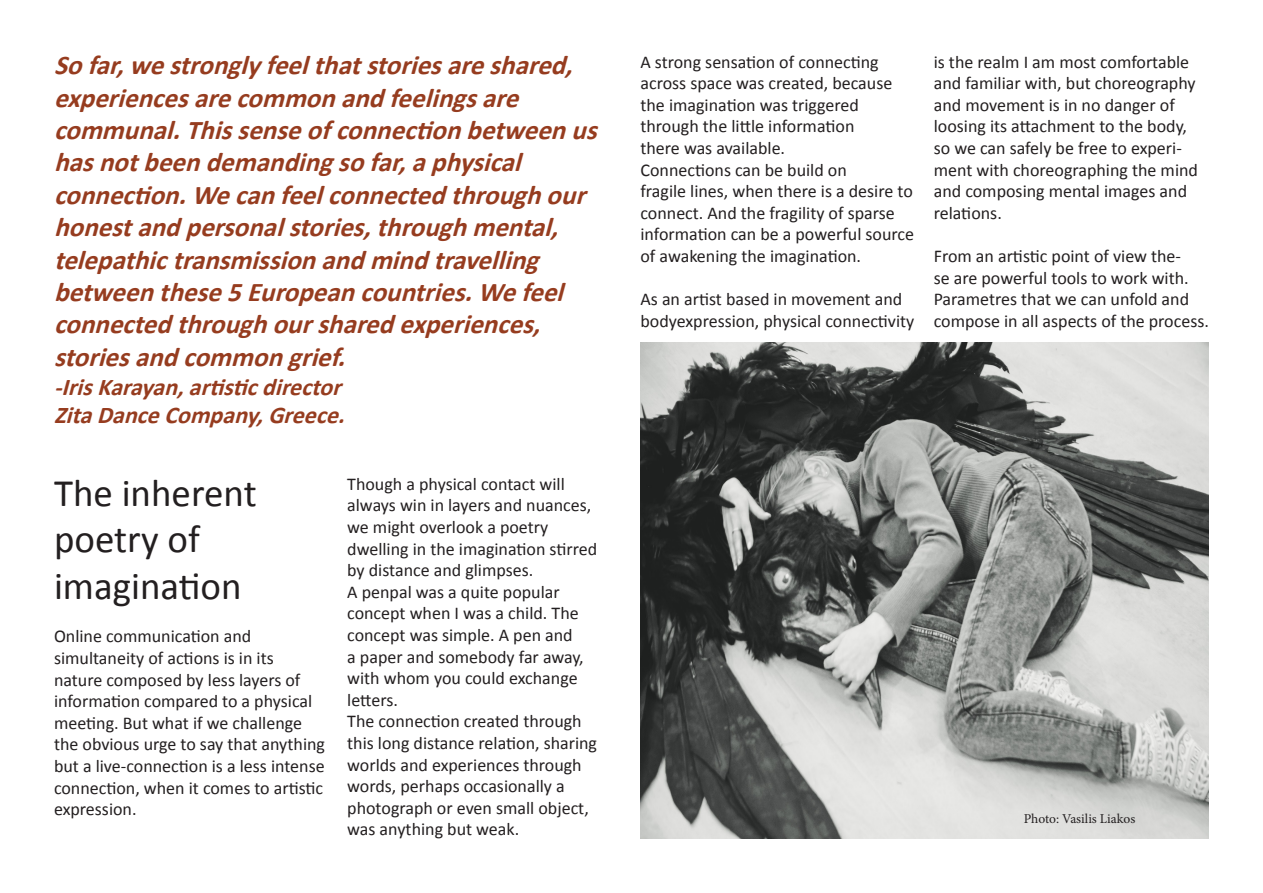
<style>
.page{position:relative;width:1263px;height:893px;background:#fff}
.page>*{position:absolute;margin:0;border:0;box-sizing:border-box;transform-origin:0 0}
.t1{font:39px "Calibri";color:#231f20}
.t2{font:italic 700 27px/32.4px "Calibri";color:#963c1f}
.t3{font:italic 700 24px "Calibri";color:#963c1f}
.t4{font:18px/21.6px "Calibri";color:#231f20}
.t5{font:13.5px "Minion Pro";letter-spacing:-.005em;color:#231f20}
</style>
<div class="page">
<img style="left:640px;top:342px;width:569px;height:497px">
<p class="t2" style="left:54px;top:48px;width:528px">Sofar,westronglyfeelthatstoriesareshared, experiencesarecommonandfeelingsare</p>
<p class="t2" style="left:54px;top:113px;width:552px">communal.Thissenseofconnectionbetweenus hasnotbeendemandingsofar,aphysical</p>
<p class="t2" style="left:54px;top:177px;width:541px">connection.Wecanfeelconnectedthroughour honestandpersonalstories,throughmental,</p>
<p class="t2" style="left:54px;top:242px;width:494px">telepathictransmissionandmindtravelling</p>
<p class="t2" style="left:54px;top:275px;width:519px">betweenthese5Europeancountries.Wefeel connectedthroughoursharedexperiences,</p>
<p class="t2" style="left:54px;top:339px;width:300px">storiesandcommongrief.</p>
<p class="t3" style="left:54px;top:372px;width:295px">-IrisKarayan,artisticdirector</p>
<p class="t3" style="left:54px;top:401px;width:299px">ZitaDanceCompany,Greece.</p>
<p class="t1" style="left:54px;top:468px;width:204px">The inherent</p>
<p class="t1" style="left:54px;top:515px;width:148px">poetry of</p>
<p class="t1" style="left:54px;top:562px;width:189px">imagination</p>
<p class="t4" style="left:54px;top:625px;width:199px">Online communication and</p>
<p class="t4" style="left:54px;top:646px;width:221px">simultaneity of actions is in its</p>
<p class="t4" style="left:54px;top:668px;width:273px">nature composed by less layers of information compared to a physical meeting. But what if we challenge the obvious urge to say that anything but a live-connection is a less intense connection, when it comes to artistic expression.</p>
<p class="t4" style="left:347px;top:472px;width:246px">Though a physical contact will always win in layers and nuances, we might overlook a poetry</p>
<p class="t4" style="left:347px;top:537px;width:251px">dwelling in the imagination stirred by distance and glimpses.</p>
<p class="t4" style="left:347px;top:580px;width:238px">A penpal was a quite popular concept when I was a child. The concept was simple. A pen and a paper and somebody far away, with whom you could exchange letters.</p>
<p class="t4" style="left:347px;top:710px;width:251px">The connection created through this long distance relation, sharing worlds and experiences through words, perhaps occasionally a photograph or even small object, was anything but weak.</p>
<p class="t4" style="left:640px;top:50px;width:253px">A strong sensation of connecting across space was created, because the imagination was triggered</p>
<p class="t4" style="left:640px;top:115px;width:215px">through the little information</p>
<p class="t4" style="left:640px;top:136px;width:146px">there was available.</p>
<p class="t4" style="left:640px;top:158px;width:208px">Connections can be build on</p>
<p class="t4" style="left:640px;top:179px;width:275px">fragile lines, when there is a desire to connect. And the fragility of sparse information can be a powerful source of awakening the imagination.</p>
<p class="t4" style="left:640px;top:287px;width:275px">As an artist based in movement and bodyexpression, physical connectivity</p>
<p class="t4" style="left:934px;top:50px;width:263px">is the realm I am most comfortable and familiar with, but choreography and movement is in no danger of</p>
<p class="t4" style="left:934px;top:115px;width:255px">loosing its attachment to the body,</p>
<p class="t4" style="left:934px;top:136px;width:266px">so we can safely be free to experi&shy;ment with choreographing the mind and composing mental images and</p>
<p class="t4" style="left:934px;top:201px;width:70px">relations.</p>
<p class="t4" style="left:934px;top:244px;width:277px">From an artistic point of view the-<br>se are powerful tools to work with.<br>Parametres that we can unfold and compose in all aspects of the process.</p>
<p class="t5" style="left:1024px;top:810px;width:113px">Photo: Vasilis Liakos</p>
</div>
